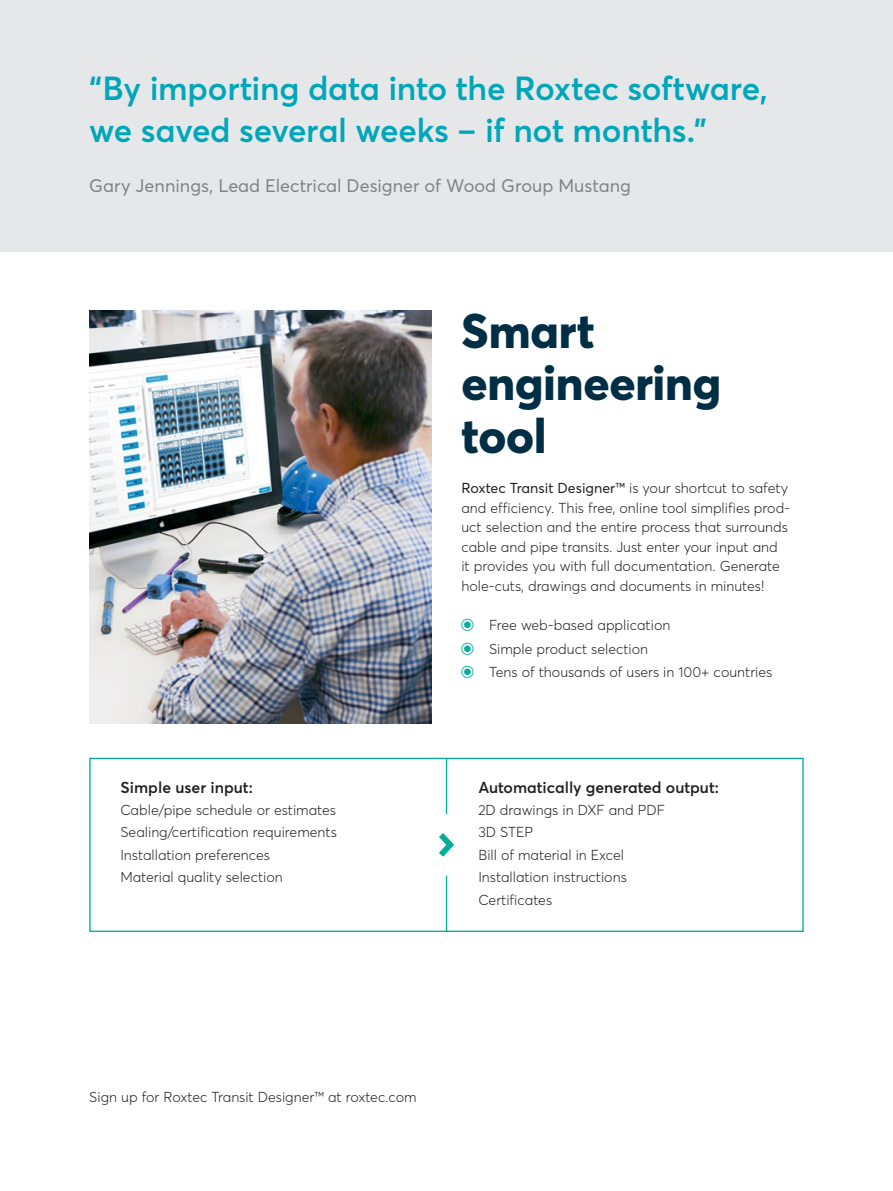
<style>
.page{position:relative;width:893px;height:1191px;background:#fff}
.page>*{position:absolute;margin:0;border:0;box-sizing:border-box;transform-origin:0 0}
.t1{font:800 48px/52.5px "Averta";letter-spacing:-.005em;color:#002f45}
.t2{font:600 33px/42px "Averta";letter-spacing:-.01em;color:#00a6b9}
.t3{font:18px "Averta";color:#808285}
.t4{font:600 15.75px "Averta";color:#231f20}
.t5{font:300 14.25px/22.5px "Averta";color:#231f20}
.s1{font-weight:400}
</style>
<div class="page">
<hr style="left:892px;top:595px;width:1px;height:596px;background:#e6e7e9">
<div style="left:0;top:0;width:893px;height:252px;background:#e6e7e9"></div>
<img style="left:89px;top:310px;width:343px;height:413px">
<hr style="left:892px;top:0;width:1px;height:595px;background:#002f45">
<div style="left:89px;top:757px;width:715px;height:175px;border:1px solid #00ae9a"></div>
<svg style="left:439px;top:833px;width:15px;height:23px"></svg>
<hr style="left:446px;top:875px;width:1px;height:57px;background:#00ae9a">
<hr style="left:446px;top:757px;width:1px;height:57px;background:#00ae9a">
<h2 class="t2" style="left:89px;top:67px;width:680px">“By importing data into the Roxtec software, we saved several weeks – if not months.”</h2>
<p class="t3" style="left:89px;top:174px;width:543px">Gary Jennings, Lead Electrical Designer of Wood Group Mustang</p>
<p class="t4" style="left:120px;top:777px;width:134px">Simple user input:</p>
<p class="t5" style="left:120px;top:798px;width:218px">Cable/pipe schedule or estimates<br>Sealing/certification requirements<br>Installation preferences<br>Material quality selection</p>
<h1 class="t1" style="left:461px;top:304px;width:261px">Smart engineering tool</h1>
<p class="t5" style="left:461px;top:478px;width:330px;line-height:19.5px"><span class="s1">Roxtec Transit Designer™</span> is your shortcut to safety and efficiency. This free, online tool simplifies prod&shy;uct selection and the entire process that surrounds cable and pipe transits. Just enter your input and<br>it provides you with full documentation. Generate hole-cuts, drawings and documents in minutes!</p>
<p class="t5" style="left:489px;top:613px;width:285px;line-height:23.7px">Free web-based application<br>Simple product selection<br>Tens of thousands of users in 100+ countries</p>
<p class="t4" style="left:478px;top:777px;width:242px">Automatically generated output:</p>
<p class="t5" style="left:478px;top:798px;width:188px">2D drawings in DXF and PDF<br>3D STEP<br>Bill of material in Excel<br>Installation instructions<br>Certificates</p>
<p class="t5" style="left:89px;top:1085px;width:329px">Sign up for Roxtec Transit Designer™ at roxtec.com</p>
</div>
